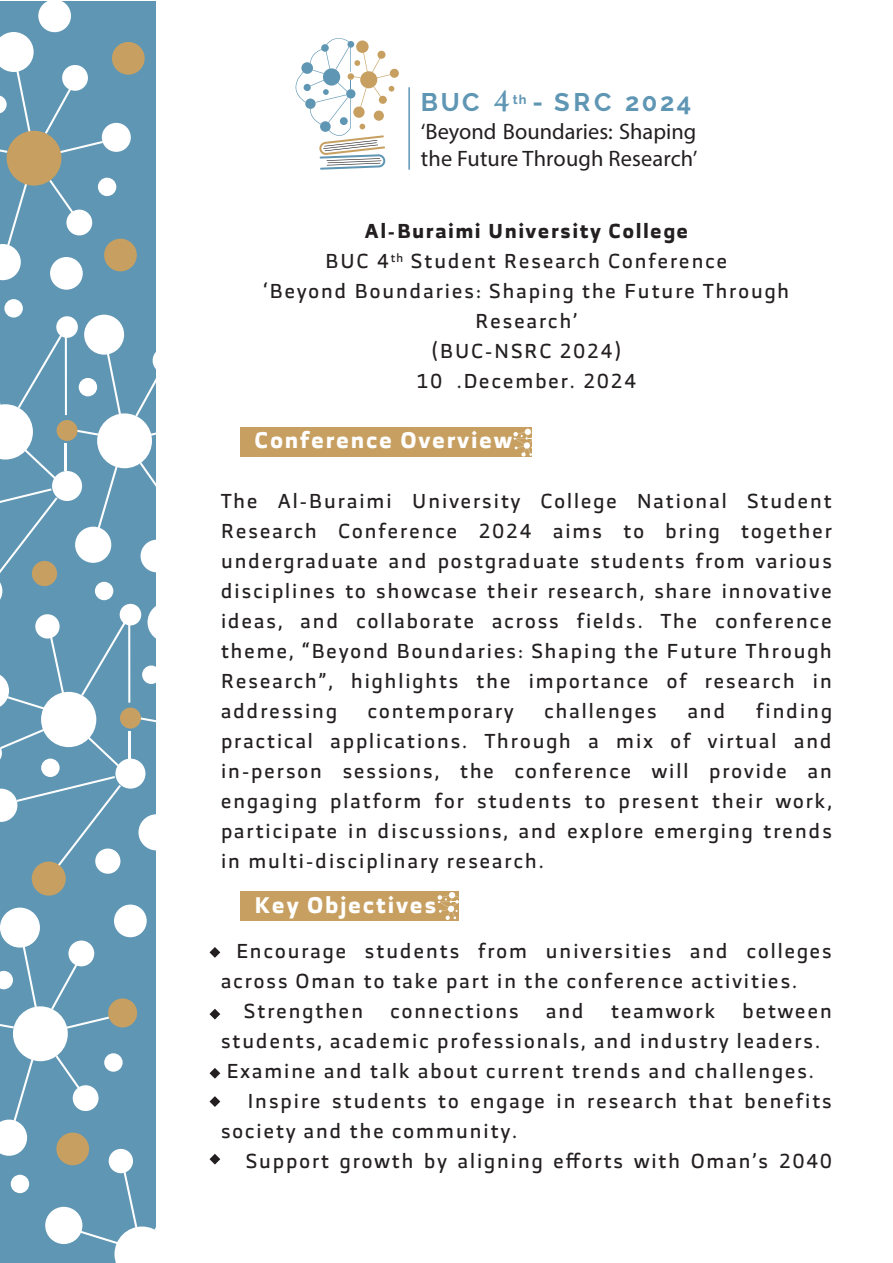
<style>
.page{position:relative;width:893px;height:1263px;background:#fff}
.page>*{position:absolute;margin:0;border:0;box-sizing:border-box;transform-origin:0 0}
.t1{font:700 25.35px "Raleway";letter-spacing:.1em;color:#5f96b4}
.t2{font:700 22.5px "RB";letter-spacing:.1em;color:#fff}
.t3{font:22.35px/26.8px "Myriad Pro";color:#231f20}
.t4{font:20.1px/30px "RB";letter-spacing:.1em;color:#231f20;text-align:justify}
.s1{font-family:"Plantagenet Cherokee";font-weight:400;font-size:30.3px}
.s2{font-weight:700}
</style>
<div class="page">
<div style="left:241px;top:427px;width:291px;height:29px;background:#c7a061"></div>
<div style="left:241px;top:891px;width:218px;height:30px;background:#c7a061"></div>
<div style="left:390px;top:69px;width:9px;height:9px;background:#c7a061;border-radius:50%"></div>
<svg style="left:295px;top:38px;width:99px;height:132px"></svg>
<hr style="left:408px;top:87px;width:2px;height:83px;background:#5f96b4">
<div style="left:0;top:1px;width:155px;height:1262px;background:#5f96b4"></div>
<div style="left:98px;top:178px;width:18px;height:18px;background:#fff;border-radius:50%"></div>
<div style="left:4px;top:299px;width:19px;height:19px;background:#fff;border-radius:50%"></div>
<div style="left:66px;top:210px;width:26px;height:25px;background:#fff;border-radius:50%"></div>
<div style="left:50px;top:257px;width:33px;height:33px;background:#fff;border-radius:50%"></div>
<div style="left:62px;top:65px;width:26px;height:26px;background:#fff;border-radius:50%"></div>
<div style="left:102px;top:123px;width:29px;height:29px;background:#fff;border-radius:50%"></div>
<svg style="left:0;top:184px;width:27px;height:96px"></svg>
<svg style="left:49px;top:180px;width:24px;height:34px"></svg>
<svg style="left:56px;top:141px;width:47px;height:12px"></svg>
<svg style="left:0;top:149px;width:8px;height:4px"></svg>
<div style="left:7px;top:131px;width:54px;height:55px;background:#c7a061;border-radius:50%"></div>
<div style="left:97px;top:413px;width:55px;height:55px;background:#fff;border-radius:50%"></div>
<div style="left:56px;top:316px;width:22px;height:22px;background:#fff;border-radius:50%"></div>
<div style="left:79px;top:378px;width:18px;height:18px;background:#fff;border-radius:50%"></div>
<div style="left:95px;top:582px;width:18px;height:18px;background:#fff;border-radius:50%"></div>
<svg style="left:141px;top:540px;width:14px;height:32px"></svg>
<div style="left:52px;top:471px;width:30px;height:30px;background:#fff;border-radius:50%"></div>
<div style="left:75px;top:527px;width:36px;height:36px;background:#fff;border-radius:50%"></div>
<div style="left:84px;top:315px;width:40px;height:40px;background:#fff;border-radius:50%"></div>
<svg style="left:97px;top:465px;width:21px;height:65px"></svg>
<svg style="left:140px;top:462px;width:15px;height:24px"></svg>
<svg style="left:146px;top:424px;width:9px;height:13px"></svg>
<svg style="left:135px;top:353px;width:20px;height:63px"></svg>
<svg style="left:103px;top:345px;width:18px;height:72px"></svg>
<svg style="left:78px;top:430px;width:20px;height:5px"></svg>
<hr style="left:65px;top:335px;width:2px;height:80px;background:#fff">
<hr style="left:65px;top:444px;width:2px;height:27px;background:#fff">
<svg style="left:0;top:328px;width:66px;height:272px"></svg>
<div style="left:57px;top:420px;width:21px;height:21px;background:#c7a061;border-radius:50%"></div>
<div style="left:41px;top:692px;width:55px;height:55px;background:#fff;border-radius:50%"></div>
<div style="left:35px;top:614px;width:25px;height:24px;background:#fff;border-radius:50%"></div>
<div style="left:120px;top:604px;width:21px;height:21px;background:#fff;border-radius:50%"></div>
<div style="left:41px;top:759px;width:19px;height:18px;background:#fff;border-radius:50%"></div>
<svg style="left:142px;top:665px;width:13px;height:19px"></svg>
<svg style="left:95px;top:848px;width:25px;height:26px"></svg>
<div style="left:115px;top:759px;width:30px;height:30px;background:#fff;border-radius:50%"></div>
<svg style="left:138px;top:814px;width:17px;height:36px"></svg>
<svg style="left:148px;top:606px;width:7px;height:32px"></svg>
<svg style="left:140px;top:717px;width:15px;height:5px"></svg>
<hr style="left:128px;top:622px;width:2px;height:81px;background:#fff">
<hr style="left:128px;top:731px;width:2px;height:28px;background:#fff">
<svg style="left:0;top:776px;width:121px;height:94px"></svg>
<svg style="left:78px;top:728px;width:45px;height:41px"></svg>
<svg style="left:81px;top:616px;width:48px;height:80px"></svg>
<svg style="left:0;top:630px;width:65px;height:80px"></svg>
<svg style="left:0;top:725px;width:53px;height:40px"></svg>
<div style="left:32px;top:861px;width:34px;height:35px;background:#c7a061;border-radius:50%"></div>
<div style="left:120px;top:708px;width:21px;height:20px;background:#c7a061;border-radius:50%"></div>
<div style="left:13px;top:1006px;width:55px;height:55px;background:#fff;border-radius:50%"></div>
<svg style="left:0;top:971px;width:13px;height:18px"></svg>
<div style="left:104px;top:1053px;width:19px;height:19px;background:#fff;border-radius:50%"></div>
<div style="left:11px;top:1175px;width:18px;height:18px;background:#fff;border-radius:50%"></div>
<div style="left:73px;top:1085px;width:26px;height:26px;background:#fff;border-radius:50%"></div>
<div style="left:56px;top:1132px;width:33px;height:33px;background:#c7a061;border-radius:50%"></div>
<div style="left:114px;top:904px;width:33px;height:33px;background:#fff;border-radius:50%"></div>
<div style="left:104px;top:239px;width:33px;height:32px;background:#c7a061;border-radius:50%"></div>
<div style="left:112px;top:42px;width:33px;height:33px;background:#c7a061;border-radius:50%"></div>
<svg style="left:0;top:1px;width:76px;height:133px"></svg>
<div style="left:68px;top:940px;width:26px;height:26px;background:#fff;border-radius:50%"></div>
<div style="left:0;top:907px;width:40px;height:40px;background:#fff;border-radius:50%"></div>
<svg style="left:0;top:1058px;width:34px;height:98px"></svg>
<svg style="left:56px;top:1055px;width:24px;height:34px"></svg>
<svg style="left:62px;top:1016px;width:47px;height:14px"></svg>
<svg style="left:51px;top:955px;width:31px;height:54px"></svg>
<svg style="left:19px;top:938px;width:18px;height:72px"></svg>
<svg style="left:0;top:1024px;width:14px;height:4px"></svg>
<div style="left:108px;top:998px;width:29px;height:29px;background:#c7a061;border-radius:50%"></div>
<div style="left:45px;top:1207px;width:37px;height:37px;background:#fff;border-radius:50%"></div>
<svg style="left:72px;top:1150px;width:84px;height:113px"></svg>
<svg style="left:210px;top:947px;width:10px;height:11px"></svg>
<svg style="left:210px;top:1009px;width:10px;height:10px"></svg>
<svg style="left:210px;top:1096px;width:10px;height:11px"></svg>
<svg style="left:210px;top:1154px;width:10px;height:10px"></svg>
<svg style="left:210px;top:1068px;width:10px;height:11px"></svg>
<svg style="left:513px;top:429px;width:19px;height:28px"></svg>
<svg style="left:438px;top:892px;width:21px;height:28px"></svg>
<p class="t1" style="left:421px;top:88px;width:272px">BUC <span class="s1">4</span><sup>th</sup> - SRC 2024</p>
<p class="t3" style="left:421px;top:117px;width:278px">‘Beyond Boundaries: Shaping the Future Through Research’</p>
<p class="t4" style="left:264px;top:216px;width:527px;text-align:center"><span class="s2">Al-Buraimi University College<br></span>BUC 4<sup>th</sup> Student Research Conference<br>‘Beyond Boundaries: Shaping the Future Through<br>Research’<br>(BUC-NSRC 2024)<br>10 .December. 2024</p>
<p class="t2" style="left:255px;top:427px;width:259px">Conference Overview</p>
<p class="t4" style="left:221px;top:486px;width:612px">The Al-Buraimi University College National Student Research Conference 2024 aims to bring together undergraduate and postgraduate students from various disciplines to showcase their research, share innovative ideas, and collaborate across fields. The conference theme, “Beyond Boundaries: Shaping the Future Through Research”, highlights the importance of research in addressing</p>
<p class="t4" style="left:221px;top:696px;width:612px;text-indent:535px">finding practical applications. Through a mix of virtual and in-person sessions, the conference will provide an engaging platform for students to present their work, participate in discussions, and explore emerging trends in multi-disciplinary research.</p>
<p class="t2" style="left:255px;top:892px;width:183px">Key Objectives</p>
<p class="t4" style="left:236px;top:936px;width:597px">Encourage students from universities and colleges</p>
<p class="t4" style="left:221px;top:966px;width:578px">across Oman to take part in the conference activities.</p>
<p class="t4" style="left:244px;top:996px;width:121px">Strengthen</p>
<p class="t4" style="left:390px;top:996px;width:130px">connections</p>
<p class="t4" style="left:546px;top:996px;width:39px">and</p>
<p class="t4" style="left:611px;top:996px;width:106px">teamwork</p>
<p class="t4" style="left:743px;top:996px;width:91px">between</p>
<p class="t4" style="left:221px;top:1026px;width:600px">students, academic professionals, and industry leaders.</p>
<p class="t4" style="left:227px;top:1056px;width:588px">Examine and talk about current trends and challenges.</p>
<p class="t4" style="left:248px;top:1086px;width:586px">Inspire students to engage in research that benefits</p>
<p class="t4" style="left:221px;top:1116px;width:297px">society and the community.</p>
<p class="t4" style="left:246px;top:1146px;width:588px">Support growth by aligning efforts with Oman’s 2040</p>
<p class="t4" style="left:368px;top:696px;width:147px">contemporary</p>
<p class="t4" style="left:544px;top:696px;width:114px">challenges</p>
<p class="t4" style="left:688px;top:696px;width:39px">and</p>
</div>
